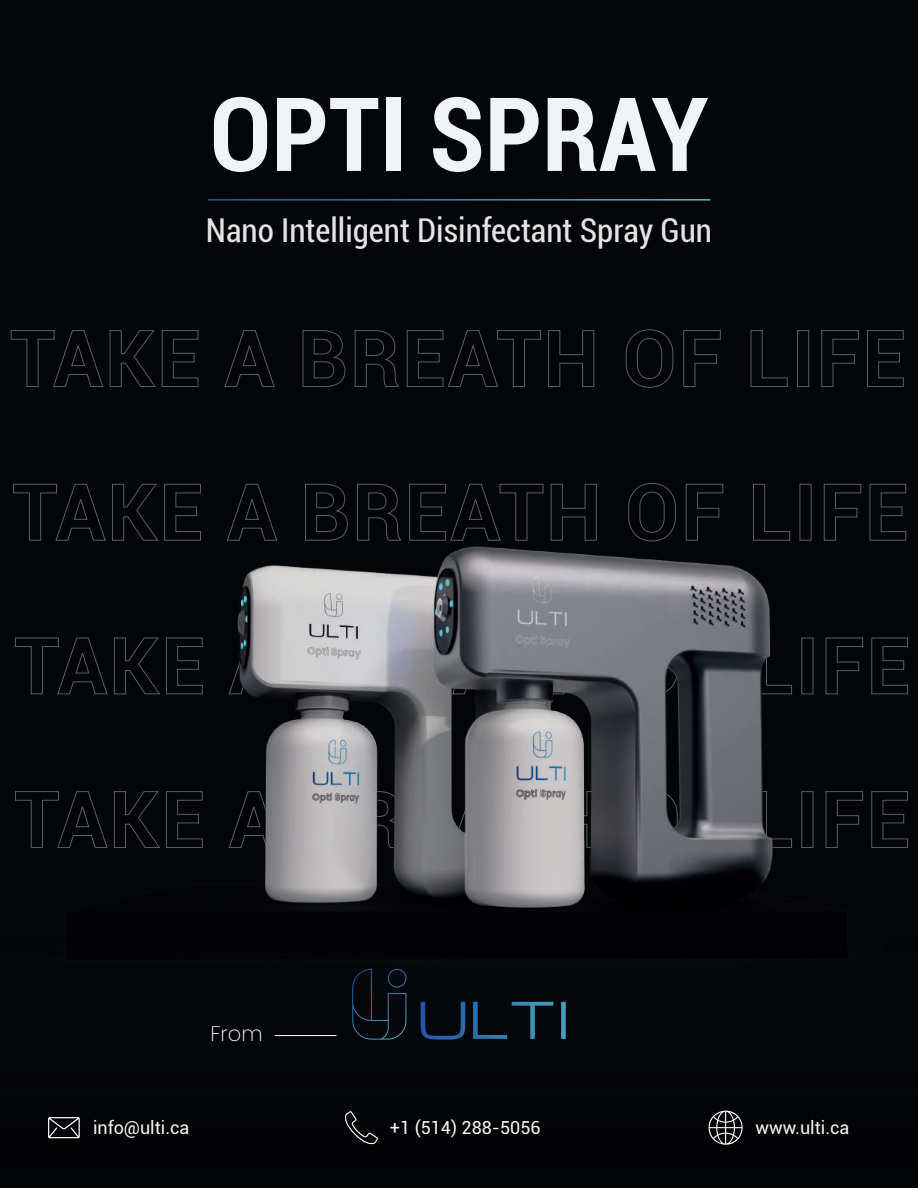
<style>
.page{position:relative;width:918px;height:1188px;background:#030508}
.page>*{position:absolute;margin:0;border:0;box-sizing:border-box;transform-origin:0 0}
.t1{font:700 condensed 102.75px "Roboto";color:#f2f3f4}
.t2{font:condensed 32.85px "Roboto";color:#e3e4e3}
.t3{font:200 21px "Poppins";color:#fff}
.t4{font:18px "Roboto";color:#f4f4f3}
</style>
<div class="page">
<svg style="left:15px;top:638px;width:18px;height:56px"></svg>
<svg style="left:885px;top:638px;width:23px;height:56px"></svg>
<svg style="left:15px;top:791px;width:18px;height:57px"></svg>
<svg style="left:885px;top:791px;width:23px;height:57px"></svg>
<img style="left:33px;top:500px;width:852px;height:408px">
<svg style="left:11px;top:330px;width:92px;height:57px"></svg>
<svg style="left:110px;top:330px;width:46px;height:57px"></svg>
<svg style="left:162px;top:330px;width:36px;height:57px"></svg>
<svg style="left:224px;top:330px;width:51px;height:57px"></svg>
<svg style="left:303px;top:330px;width:42px;height:57px"></svg>
<svg style="left:355px;top:330px;width:43px;height:57px"></svg>
<svg style="left:407px;top:330px;width:134px;height:57px"></svg>
<svg style="left:548px;top:330px;width:46px;height:57px"></svg>
<svg style="left:626px;top:329px;width:47px;height:59px"></svg>
<svg style="left:683px;top:330px;width:38px;height:57px"></svg>
<svg style="left:751px;top:330px;width:37px;height:57px"></svg>
<svg style="left:821px;top:330px;width:38px;height:57px"></svg>
<svg style="left:867px;top:330px;width:37px;height:57px"></svg>
<svg style="left:13px;top:484px;width:93px;height:57px"></svg>
<svg style="left:112px;top:484px;width:46px;height:57px"></svg>
<svg style="left:164px;top:484px;width:37px;height:57px"></svg>
<svg style="left:227px;top:484px;width:50px;height:57px"></svg>
<svg style="left:305px;top:484px;width:43px;height:57px"></svg>
<svg style="left:357px;top:484px;width:44px;height:57px"></svg>
<svg style="left:409px;top:484px;width:134px;height:57px"></svg>
<svg style="left:551px;top:484px;width:46px;height:57px"></svg>
<svg style="left:628px;top:483px;width:48px;height:58px"></svg>
<svg style="left:686px;top:484px;width:37px;height:57px"></svg>
<svg style="left:753px;top:484px;width:37px;height:57px"></svg>
<svg style="left:824px;top:484px;width:37px;height:57px"></svg>
<svg style="left:870px;top:484px;width:36px;height:57px"></svg>
<svg style="left:421px;top:1002px;width:145px;height:38px"></svg>
<svg style="left:352px;top:969px;width:54px;height:71px"></svg>
<hr style="left:275px;top:1035px;width:61px;height:1px;background:#fff">
<svg style="left:709px;top:1111px;width:34px;height:34px"></svg>
<svg style="left:345px;top:1111px;width:33px;height:34px"></svg>
<svg style="left:48px;top:1117px;width:32px;height:21px"></svg>
<hr style="left:208px;top:199px;width:502px;height:2px;background:#fff">
<h1 class="t1" style="left:210px;top:62px;width:500px">OPTI SPRAY</h1>
<h2 class="t2" style="left:206px;top:208px;width:508px">Nano Intelligent Disinfectant Spray Gun</h2>
<p class="t3" style="left:210px;top:1022px;width:54px">From</p>
<p class="t4" style="left:93px;top:1115px;width:98px">info@ulti.ca</p>
<p class="t4" style="left:390px;top:1115px;width:152px">+1 (514) 288-5056</p>
<p class="t4" style="left:755px;top:1115px;width:96px">www.ulti.ca</p>
</div>
